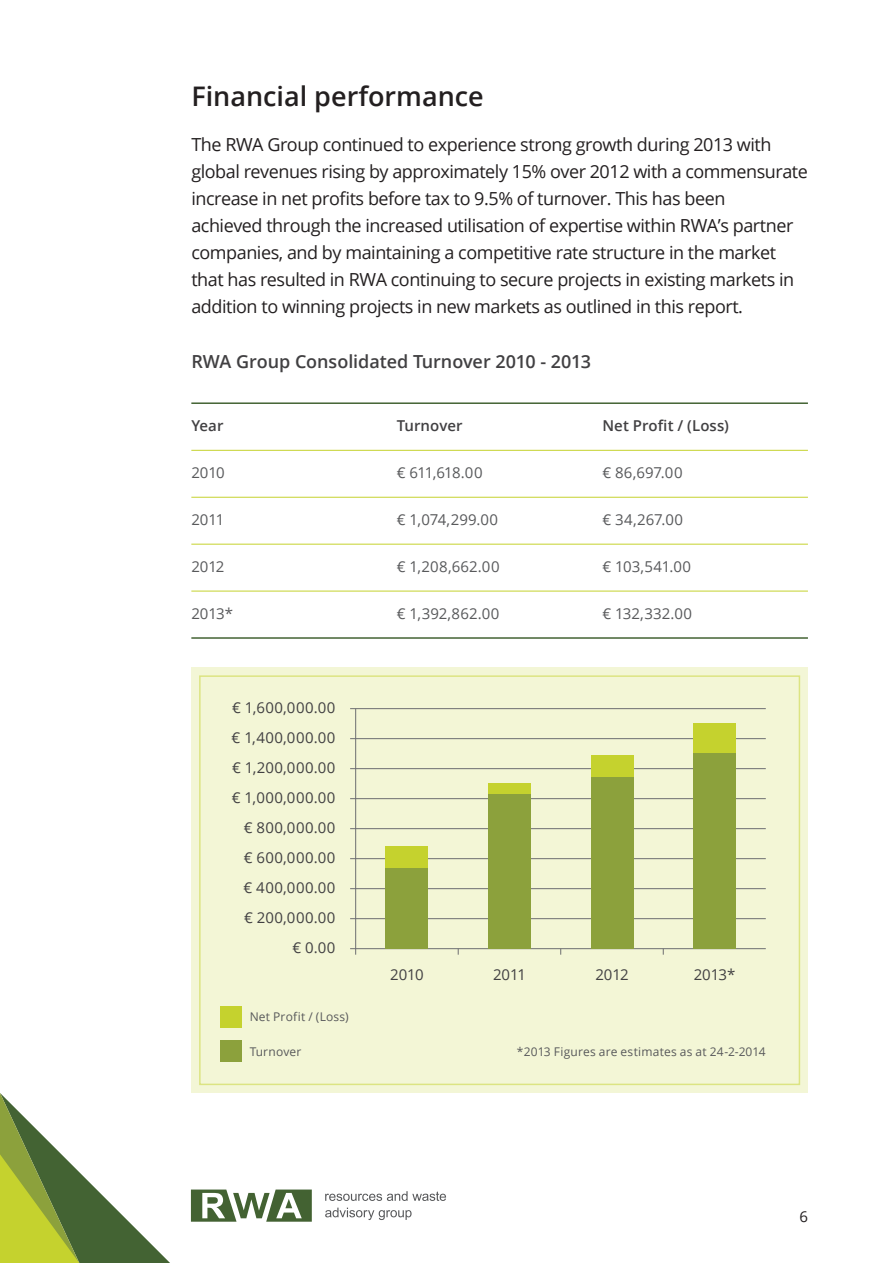
<style>
.page{position:relative;width:893px;height:1263px;background:#fff}
.page>*{position:absolute;margin:0;border:0;box-sizing:border-box;transform-origin:0 0}
.t1{font:600 27px "Open Sans";color:#231f20}
.t2{font:18px/27px "Open Sans";letter-spacing:-.025em;color:#231f20}
.t3{font:600 18px "Open Sans";letter-spacing:-.005em;color:#414042}
.t4{font:15px/30px "Open Sans";letter-spacing:.03em;color:#414042;text-align:right}
.t5{font:15px "Open Sans";color:#58595b}
.t6{font:600 15px "Open Sans";letter-spacing:.005em;color:#414042}
.t7{font:15px "Open Sans";color:#231f20}
.t8{font:12px "Open Sans";letter-spacing:.015em;color:#58595b}
</style>
<div class="page">
<svg style="left:0;top:1093px;width:170px;height:170px"></svg>
<svg style="left:191px;top:1189px;width:121px;height:33px"></svg>
<svg style="left:325px;top:1191px;width:121px;height:10px"></svg>
<svg style="left:325px;top:1207px;width:87px;height:13px"></svg>
<hr style="left:191px;top:402px;width:617px;height:2px;background:#436333">
<hr style="left:191px;top:637px;width:617px;height:2px;background:#436333">
<hr style="left:191px;top:450px;width:617px;height:1px;background:#c5d22e">
<hr style="left:191px;top:497px;width:617px;height:1px;background:#c5d22e">
<hr style="left:191px;top:544px;width:617px;height:1px;background:#c5d22e">
<hr style="left:191px;top:591px;width:617px;height:1px;background:#c5d22e">
<div style="left:191px;top:668px;width:617px;height:425px;background:#f3f6d6"></div>
<hr style="left:355px;top:709px;width:1px;height:246px;background:#6d6e71">
<hr style="left:350px;top:708px;width:416px;height:1px;background:#6d6e71">
<hr style="left:350px;top:738px;width:416px;height:1px;background:#6d6e71">
<hr style="left:350px;top:768px;width:416px;height:1px;background:#6d6e71">
<hr style="left:350px;top:798px;width:416px;height:1px;background:#6d6e71">
<hr style="left:350px;top:828px;width:416px;height:1px;background:#6d6e71">
<hr style="left:350px;top:858px;width:416px;height:1px;background:#6d6e71">
<hr style="left:350px;top:888px;width:416px;height:1px;background:#6d6e71">
<hr style="left:350px;top:918px;width:416px;height:1px;background:#6d6e71">
<hr style="left:350px;top:948px;width:416px;height:1px;background:#6d6e71">
<div style="left:693px;top:723px;width:43px;height:226px;background:#8ca13c"></div>
<div style="left:693px;top:723px;width:43px;height:30px;background:#c5d22e"></div>
<div style="left:591px;top:755px;width:42px;height:194px;background:#8ca13c"></div>
<div style="left:591px;top:755px;width:42px;height:22px;background:#c5d22e"></div>
<div style="left:488px;top:783px;width:43px;height:166px;background:#8ca13c"></div>
<div style="left:488px;top:783px;width:43px;height:11px;background:#c5d22e"></div>
<div style="left:386px;top:847px;width:42px;height:102px;background:#8ca13c"></div>
<div style="left:386px;top:847px;width:42px;height:21px;background:#c5d22e"></div>
<div style="left:220px;top:1006px;width:21px;height:22px;background:#c5d22e"></div>
<div style="left:220px;top:1041px;width:21px;height:21px;background:#8ca13c"></div>
<h1 class="t1" style="left:191px;top:77px;width:294px">Financial performance</h1>
<p class="t2" style="left:191px;top:130px;width:618px">The RWA Group continued to experience strong growth during 2013 with global revenues rising by approximately 15% over 2012 with a commensurate increase in net profits before tax to 9.5% of turnover. This has been<br>achieved through the increased utilisation of expertise within RWA’s partner companies, and by maintaining a competitive rate structure in the market that has resulted in RWA continuing to secure projects in existing markets in addition to winning projects in new markets as outlined in this report.</p>
<p class="t3" style="left:191px;top:349px;width:401px">RWA Group Consolidated Turnover 2010 - 2013</p>
<p class="t6" style="left:191px;top:415px;width:34px">Year</p>
<p class="t6" style="left:397px;top:415px;width:67px">Turnover</p>
<p class="t6" style="left:602px;top:415px;width:128px">Net Profit / (Loss)</p>
<p class="t5" style="left:191px;top:462px;width:35px">2010</p>
<p class="t5" style="left:397px;top:462px;width:87px">€ 611,618.00</p>
<p class="t5" style="left:602px;top:462px;width:82px">€ 86,697.00</p>
<p class="t5" style="left:191px;top:509px;width:34px">2011</p>
<p class="t5" style="left:397px;top:509px;width:103px">€ 1,074,299.00</p>
<p class="t5" style="left:602px;top:509px;width:82px">€ 34,267.00</p>
<p class="t5" style="left:191px;top:556px;width:35px">2012</p>
<p class="t5" style="left:397px;top:556px;width:104px">€ 1,208,662.00</p>
<p class="t5" style="left:602px;top:556px;width:90px">€ 103,541.00</p>
<p class="t5" style="left:191px;top:603px;width:43px">2013*</p>
<p class="t5" style="left:397px;top:603px;width:104px">€ 1,392,862.00</p>
<p class="t5" style="left:602px;top:603px;width:91px">€ 132,332.00</p>
<p class="t4" style="left:232px;top:692px;width:105px">€ 1,600,000.00 € 1,400,000.00 € 1,200,000.00 € 1,000,000.00 € 800,000.00 € 600,000.00 € 400,000.00 € 200,000.00 € 0.00</p>
<p class="t4" style="left:390px;top:960px;width:35px">2010</p>
<p class="t4" style="left:493px;top:960px;width:34px">2011</p>
<p class="t4" style="left:595px;top:960px;width:35px">2012</p>
<p class="t4" style="left:694px;top:960px;width:43px">2013*</p>
<p class="t8" style="left:250px;top:1009px;width:100px">Net Profit / (Loss)</p>
<p class="t8" style="left:250px;top:1043px;width:53px">Turnover</p>
<p class="t8" style="left:517px;top:1043px;width:250px">*2013 Figures are estimates as at 24-2-2014</p>
<p class="t7" style="left:799px;top:1206px;width:10px">6</p>
</div>
